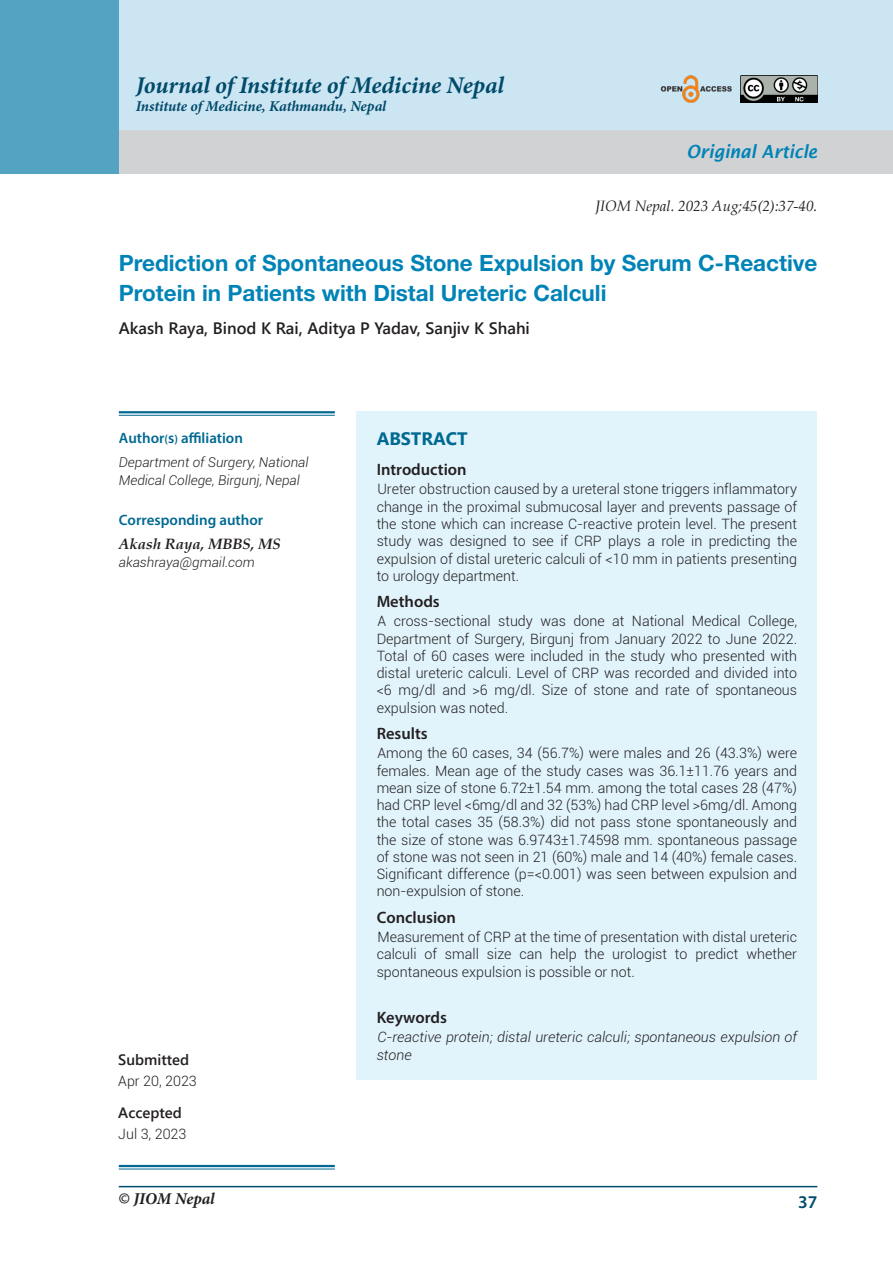
<style>
.page{position:relative;width:893px;height:1263px;background:#fff}
.page>*{position:absolute;margin:0;border:0;box-sizing:border-box;transform-origin:0 0}
.t1{font:italic 700 24px "Minion Pro";letter-spacing:-.005em;color:#004a6a}
.t2{font:700 22.5px/30px "Helvetica Neue";color:#0083b6}
.t3{font:italic 600 18.15px "Lucida Sans";color:#0083b6;scale:.91 1}
.t4{font:700 18px "Segoe UI";color:#006991}
.t5{font:600 18px "Myriad Pro";color:#004b6c}
.t6{font:600 16.5px "Segoe UI";color:#231f20}
.t7{font:600 16.5px "Myriad Pro";color:#231f20}
.t8{font:italic 700 16.5px "Minion Pro";letter-spacing:-.01em;color:#231f20}
.t9{font:600 15px "Myriad Pro";color:#006991}
.t10{font:italic 700 15px "Minion Pro";letter-spacing:-.005em;color:#004a6a}
.t11{font:italic 15px "Book Antiqua";color:#231f20}
.t12{font:italic 700 15px "Book Antiqua";color:#231f20}
.t13{font:600 15px "Segoe UI";color:#231f20}
.t14{font:300 14.25px/17.2px "Roboto";color:#231f20;text-align:justify}
.t15{font:italic 300 14.25px/17.2px "Roboto";color:#231f20}
.t16{font:italic 300 13.5px/18px "Roboto";color:#231f20}
.s1{font-size:12px}
.s2{font-family:"Myriad Pro";font-weight:600;font-style:normal}
</style>
<div class="page">
<hr style="left:119px;top:1186px;width:698px;height:1px;background:#004b6c">
<div style="left:0;top:0;width:893px;height:135px;background:#cce5f2"></div>
<div style="left:0;top:130px;width:893px;height:43px;background:#d1d2d4"></div>
<div style="left:0;top:0;width:119px;height:173px;background:#55a3c2"></div>
<div style="left:356px;top:411px;width:461px;height:669px;background:#e1f4fc"></div>
<hr style="left:119px;top:411px;width:216px;height:2px;background:#006991">
<hr style="left:119px;top:415px;width:216px;height:1px;background:#006991">
<hr style="left:119px;top:1165px;width:216px;height:2px;background:#006991">
<hr style="left:119px;top:1169px;width:216px;height:1px;background:#006991">
<img style="left:740px;top:76px;width:77px;height:27px">
<img style="left:660px;top:76px;width:72px;height:27px">
<p class="t1" style="left:136px;top:68px;width:370px">Journal of Institute of Medicine Nepal</p>
<p class="t10" style="left:136px;top:96px;width:252px">Institute of Medicine, Kathmandu, Nepal</p>
<p class="t3" style="left:686px;top:141px;width:145px">Original Article</p>
<p class="t11" style="left:595px;top:195px;width:224px">JIOM Nepal. 2023 Aug;45(2):37-40.</p>
<p class="t2" style="left:119px;top:247px;width:700px">Prediction of Spontaneous Stone Expulsion by Serum C-Reactive<br>Protein in Patients with Distal Ureteric Calculi</p>
<p class="t6" style="left:119px;top:312px;width:413px">Akash Raya, Binod K Rai, Aditya P Yadav, Sanjiv K Shahi</p>
<p class="t9" style="left:119px;top:428px;width:126px">Author<span class="s1">(</span>s<span class="s1">)</span> affiliation</p>
<p class="t16" style="left:119px;top:453px;width:191px">Department of Surgery, National<br>Medical College, Birgunj, Nepal</p>
<p class="t9" style="left:119px;top:510px;width:146px">Corresponding author</p>
<p class="t12" style="left:119px;top:533px;width:164px">Akash Raya, MBBS, MS</p>
<p class="t16" style="left:119px;top:553px;width:137px">akashraya@gmail.com</p>
<p class="t13" style="left:118px;top:1045px;width:72px">Submitted</p>
<p class="t14" style="left:118px;top:1072px;width:80px">Apr 20, 2023</p>
<p class="t13" style="left:118px;top:1098px;width:65px">Accepted</p>
<p class="t14" style="left:118px;top:1125px;width:70px">Jul 3, 2023</p>
<p class="t8" style="left:119px;top:1187px;width:97px"><span class="s2">©</span> JIOM Nepal</p>
<p class="t4" style="left:377px;top:421px;width:93px">ABSTRACT</p>
<p class="t7" style="left:377px;top:459px;width:92px">Introduction</p>
<p class="t14" style="left:377px;top:480px;width:422px">Ureter obstruction caused by a ureteral stone triggers inflammatory change in the proximal submucosal layer and prevents passage of the stone which can increase C-reactive protein level. The present study was designed to see if CRP plays a role in predicting the expulsion of distal ureteric calculi of &lt;10 mm in patients presenting to urology department.</p>
<p class="t7" style="left:377px;top:591px;width:65px">Methods</p>
<p class="t14" style="left:377px;top:612px;width:422px">A cross-sectional study was done at National Medical College, Department of Surgery, Birgunj from January 2022 to June 2022.<br>Total of 60 cases were included in the study who presented with distal ureteric calculi. Level of CRP was recorded and divided into &lt;6 mg/dl and &gt;6 mg/dl. Size of stone and rate of spontaneous expulsion was noted.</p>
<p class="t7" style="left:377px;top:723px;width:53px">Results</p>
<p class="t14" style="left:377px;top:744px;width:422px">Among the 60 cases, 34 (56.7%) were males and 26 (43.3%) were females. Mean age of the study cases was 36.1±11.76 years and mean size of stone 6.72±1.54 mm. among the total cases 28 (47%) had CRP level &lt;6mg/dl and 32 (53%) had CRP level &gt;6mg/dl. Among the total cases 35 (58.3%) did not pass stone spontaneously and the size of stone was 6.9743±1.74598 mm. spontaneous passage of stone was not seen in 21 (60%) male and 14 (40%) female cases.<br>Significant difference (p=&lt;0.001) was seen between expulsion and non-expulsion of stone.</p>
<p class="t7" style="left:377px;top:906px;width:81px">Conclusion</p>
<p class="t14" style="left:377px;top:928px;width:422px">Measurement of CRP at the time of presentation with distal ureteric calculi of small size can help the urologist to predict whether spontaneous expulsion is possible or not.</p>
<p class="t7" style="left:377px;top:1007px;width:72px">Keywords</p>
<p class="t15" style="left:377px;top:1028px;width:422px">C-reactive protein; distal ureteric calculi; spontaneous expulsion of stone</p>
<p class="t5" style="left:798px;top:1190px;width:21px">37</p>
</div>
